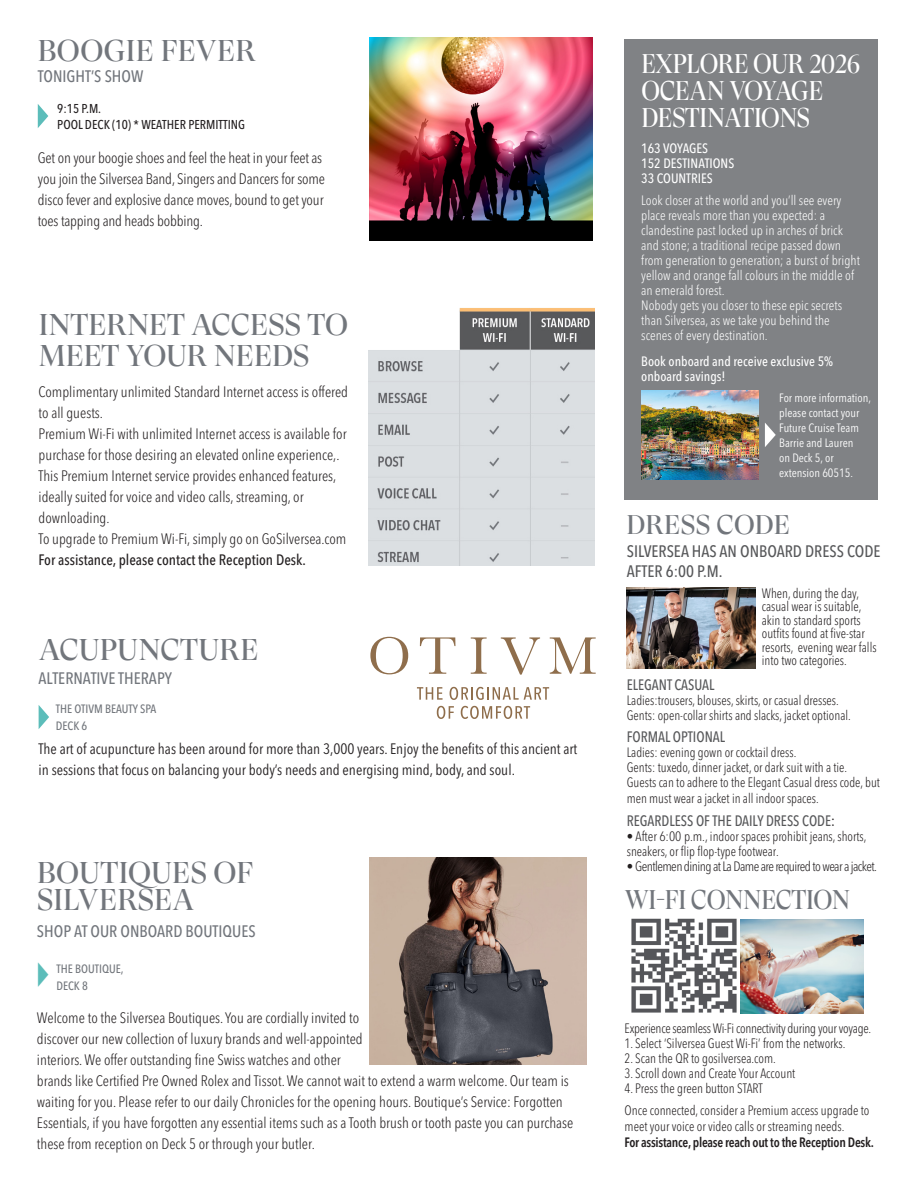
<style>
.page{position:relative;width:918px;height:1188px;background:#fff}
.page>*{position:absolute;margin:0;border:0;box-sizing:border-box;transform-origin:0 0}
.Blurb_Header{font:30px/27px "GT Super Display";letter-spacing:.01em;color:#72767c}
.Page_2_-_Title_Big_Article{font:30px "GT Super Display";color:#72767c}
.t1{font:27px/27px "GT Super Display";letter-spacing:-.015em;color:#fff;scale:.9 1}
.Page_2_-_Sub_Article{font:27px "GT Super Display";letter-spacing:-.01em;color:#72767c;scale:.92 1}
.Page_2_-_Sub_Article-2{font:27px "GT Super Display";letter-spacing:.01em;color:#72767c}
.Blurb_Sub{font:500 condensed 16.5px "Avenir Next LT Pro";color:#72767c}
.Page_2_-_Sub_Article-3{font:500 condensed 16.5px/19.8px "Avenir Next LT Pro";color:#57585a}
.Page_2_-_Body_Text_Article{font:300 condensed 15px/21px "Avenir Next LT Pro";color:#231f20}
.Blurb_Body{font:300 condensed 15px/21px "Avenir Next LT Pro";letter-spacing:-.01em;color:#231f20}
.t2{font:condensed 15px/21px "Avenir Next LT Pro";color:#231f20}
.Page_2_-_Body_Text_Article-2{font:500 condensed 15px "Avenir Next LT Pro";color:#57585a;scale:.95 1}
.Page_2_-_Body_Text_Article-3{font:500 condensed 15px "Avenir Next LT Pro";color:#231f20}
.Page_2_-_Body_Text_Article-4{font:300 condensed 13.5px/13.5px "Avenir Next LT Pro";color:#231f20;scale:.95 1}
.t3{font:300 condensed 13.5px/15px "Avenir Next LT Pro";color:#fff}
.Page_2_-_Body_Text_Article-5{font:300 condensed 13.5px/15.8px "Avenir Next LT Pro";color:#231f20;scale:.96 1}
.t4{font:500 condensed 13.5px/15px "Avenir Next LT Pro";color:#fff}
.Page_2_-_Body_Text_Article-6{font:300 condensed 13.5px "Avenir Next LT Pro";letter-spacing:-.02em;color:#231f20;scale:.96 1}
.Page_2_-_Body_Text_Article-7{font:300 condensed 13.5px "Avenir Next LT Pro";letter-spacing:-.04em;color:#231f20;scale:.95 1}
.t5{font:600 condensed 13.5px "Avenir Next LT Pro";letter-spacing:-.02em;color:#231f20;scale:.96 1}
.Blurb_Location{font:500 condensed 12.75px "Avenir Next LT Pro";color:#231f20}
.For_more_Info{font:condensed 12px/15px "Avenir Next LT Pro";color:#fff}
.t6{font:500 condensed 12px/16.5px "Avenir Next LT Pro";color:#72767c}
.s1{color:#231f20}
</style>
<div class="page">
<img style="left:370px;top:858px;width:216px;height:206px">
<img style="left:369px;top:308px;width:225px;height:257px">
<img style="left:631px;top:918px;width:113px;height:96px">
<img style="left:741px;top:919px;width:123px;height:94px">
<div style="left:624px;top:39px;width:254px;height:461px;background:#808285"></div>
<img style="left:641px;top:390px;width:117px;height:90px">
<svg style="left:765px;top:423px;width:11px;height:24px"></svg>
<img style="left:627px;top:587px;width:128px;height:81px">
<svg style="left:38px;top:104px;width:10px;height:24px"></svg>
<img style="left:370px;top:38px;width:223px;height:203px">
<svg style="left:39px;top:705px;width:10px;height:24px"></svg>
<svg style="left:420px;top:637px;width:35px;height:37px"></svg>
<svg style="left:370px;top:637px;width:38px;height:37px"></svg>
<svg style="left:471px;top:637px;width:16px;height:37px"></svg>
<svg style="left:550px;top:637px;width:46px;height:37px"></svg>
<svg style="left:501px;top:637px;width:39px;height:38px"></svg>
<svg style="left:417px;top:687px;width:26px;height:13px"></svg>
<svg style="left:450px;top:687px;width:99px;height:13px"></svg>
<svg style="left:437px;top:706px;width:17px;height:13px"></svg>
<svg style="left:461px;top:706px;width:69px;height:13px"></svg>
<p class="Blurb_Header" style="left:38px;top:38px;width:220px">BOOGIE FEVER</p>
<p class="Blurb_Sub" style="left:38px;top:66px;width:107px">TONIGHT’S SHOW</p>
<p class="Blurb_Location" style="left:57px;top:100px;width:45px">9:15 P.M.</p>
<p class="Blurb_Location" style="left:57px;top:117px;width:189px">POOL DECK (10) * WEATHER PERMITTING</p>
<p class="Blurb_Body" style="left:38px;top:148px;width:289px">Get on your boogie shoes and feel the heat in your feet as you join the Silversea Band, Singers and Dancers for some disco fever and explosive dance moves, bound to get your toes tapping and heads bobbing.</p>
<p class="Page_2_-_Title_Big_Article" style="left:39px;top:309px;width:311px">INTERNET ACCESS TO</p>
<p class="Page_2_-_Title_Big_Article" style="left:39px;top:340px;width:272px">MEET YOUR NEEDS</p>
<p class="Page_2_-_Body_Text_Article" style="left:39px;top:381px;width:311px">Complimentary unlimited Standard Internet access is offered to all guests.</p>
<p class="Page_2_-_Body_Text_Article" style="left:39px;top:423px;width:310px">Premium Wi-Fi with unlimited Internet access is available for purchase for those desiring an elevated online experience,.</p>
<p class="Page_2_-_Body_Text_Article" style="left:39px;top:465px;width:299px">This Premium Internet service provides enhanced features, ideally suited for voice and video calls, streaming, or downloading.</p>
<p class="Page_2_-_Body_Text_Article" style="left:39px;top:528px;width:309px">To upgrade to Premium Wi-Fi, simply go on GoSilversea.com</p>
<p class="Page_2_-_Body_Text_Article-3" style="left:39px;top:551px;width:269px">For assistance, please contact the Reception Desk.</p>
<p class="Blurb_Header" style="left:39px;top:637px;width:221px">ACUPUNCTURE</p>
<p class="Blurb_Sub" style="left:39px;top:668px;width:135px">ALTERNATIVE THERAPY</p>
<p class="t6" style="left:56px;top:701px;width:102px">THE OTIVM BEAUTY SPA<br>DECK 6</p>
<p class="t2" style="left:39px;top:739px;width:540px">The art of acupuncture has been around for more than 3,000 years. Enjoy the benefits of this ancient art in sessions that focus on balancing your body’s needs and energising mind, body, and soul.</p>
<p class="Blurb_Header" style="left:37px;top:860px;width:217px">BOUTIQUES OF<br>SILVERSEA</p>
<p class="Blurb_Sub" style="left:37px;top:922px;width:220px">SHOP AT OUR ONBOARD BOUTIQUES</p>
<p class="t6" style="left:56px;top:961px;width:69px">THE BOUTIQUE,<br>DECK 8</p>
<p class="Page_2_-_Body_Text_Article" style="left:37px;top:1007px;width:538px">Welcome to the Silversea Boutiques. You are cordially invited to<br>discover our new collection of luxury brands and well-appointed<br>interiors. We offer outstanding fine Swiss watches and other<br>brands like Certified Pre Owned Rolex and Tissot. We cannot wait to extend a warm welcome. Our team is waiting for you. Please refer to our daily Chronicles for the opening hours. Boutique’s Service: Forgotten Essentials, if you have forgotten any essential items such as a Tooth brush or tooth paste you can purchase these from reception on Deck 5 or through your butler.</p>
<p class="t1" style="left:641px;top:51px;width:245px">EXPLORE OUR 2026<br>OCEAN VOYAGE<br>DESTINATIONS</p>
<p class="t4" style="left:641px;top:141px;width:68px">163 VOYAGES</p>
<p class="t4" style="left:641px;top:156px;width:95px">152 DESTINATIONS</p>
<p class="t4" style="left:641px;top:171px;width:73px">33 COUNTRIES</p>
<p class="t3" style="left:641px;top:193px;width:220px">Look closer at the world and you’ll see every place reveals more than you expected: a clandestine past locked up in arches of brick and stone; a traditional recipe passed down from generation to generation; a burst of bright yellow and orange fall colours in the middle of an emerald forest.</p>
<p class="t3" style="left:641px;top:298px;width:202px">Nobody gets you closer to these epic secrets than Silversea, as we take you behind the scenes of every destination.</p>
<p class="t4" style="left:641px;top:354px;width:193px">Book onboard and receive exclusive 5% onboard savings!</p>
<p class="For_more_Info" style="left:779px;top:390px;width:93px">For more information, please contact your<br>Future Cruise Team<br>Barrie and Lauren</p>
<p class="For_more_Info" style="left:779px;top:450px;width:75px">on Deck 5, or extension 60515.</p>
<p class="Page_2_-_Sub_Article-2" style="left:627px;top:510px;width:165px">DRESS CODE</p>
<p class="Page_2_-_Sub_Article-3" style="left:627px;top:542px;width:255px">SILVERSEA HAS AN ONBOARD DRESS CODE<br>AFTER 6:00 P.M.</p>
<p class="Page_2_-_Body_Text_Article-4" style="left:762px;top:586px;width:122px">When, during the day, casual wear is suitable, akin to standard sports outfits found at five-star resorts, evening wear falls into two categories.</p>
<p class="Page_2_-_Body_Text_Article-2" style="left:627px;top:675px;width:94px">ELEGANT CASUAL</p>
<p class="Page_2_-_Body_Text_Article-4" style="left:627px;top:693px;width:225px">Ladies:trousers, blouses, skirts, or casual dresses.</p>
<p class="Page_2_-_Body_Text_Article-4" style="left:627px;top:708px;width:237px">Gents: open-collar shirts and slacks, jacket optional.</p>
<p class="Page_2_-_Body_Text_Article-2" style="left:627px;top:728px;width:105px">FORMAL OPTIONAL</p>
<p class="Page_2_-_Body_Text_Article-4" style="left:627px;top:746px;width:180px">Ladies: evening gown or cocktail dress.</p>
<p class="Page_2_-_Body_Text_Article-4" style="left:627px;top:761px;width:233px">Gents: tuxedo, dinner jacket, or dark suit with a tie.</p>
<p class="Page_2_-_Body_Text_Article-4" style="left:627px;top:775px;width:268px;line-height:15.8px">Guests can to adhere to the Elegant Casual dress code, but men must wear a jacket in all indoor spaces.</p>
<p class="Page_2_-_Body_Text_Article-2" style="left:627px;top:811px;width:221px">REGARDLESS OF THE DAILY DRESS CODE<span class="s1">:</span></p>
<p class="Page_2_-_Body_Text_Article-4" style="left:627px;top:828px;width:254px;line-height:15px">• After 6:00 p.m., indoor spaces prohibit jeans, shorts, sneakers, or flip flop-type footwear.</p>
<p class="Page_2_-_Body_Text_Article-7" style="left:627px;top:858px;width:265px">• Gentlemen dining at La Dame are required to wear a jacket.</p>
<p class="Page_2_-_Sub_Article" style="left:625px;top:886px;width:247px">WI-FI CONNECTION</p>
<p class="Page_2_-_Body_Text_Article-6" style="left:625px;top:1021px;width:258px">Experience seamless Wi-Fi connectivity during your voyage.</p>
<p class="Page_2_-_Body_Text_Article-5" style="left:625px;top:1036px;width:232px">1. Select ‘Silversea Guest Wi-Fi’ from the networks.</p>
<p class="Page_2_-_Body_Text_Article-5" style="left:625px;top:1051px;width:159px">2. Scan the QR to gosilversea.com.</p>
<p class="Page_2_-_Body_Text_Article-5" style="left:625px;top:1066px;width:179px">3. Scroll down and Create Your Account</p>
<p class="Page_2_-_Body_Text_Article-5" style="left:625px;top:1081px;width:145px">4. Press the green button START</p>
<p class="Page_2_-_Body_Text_Article-5" style="left:625px;top:1103px;width:257px">Once connected, consider a Premium access upgrade to meet your voice or video calls or streaming needs.</p>
<p class="t5" style="left:625px;top:1134px;width:261px">For assistance, please reach out to the Reception Desk.</p>
</div>
